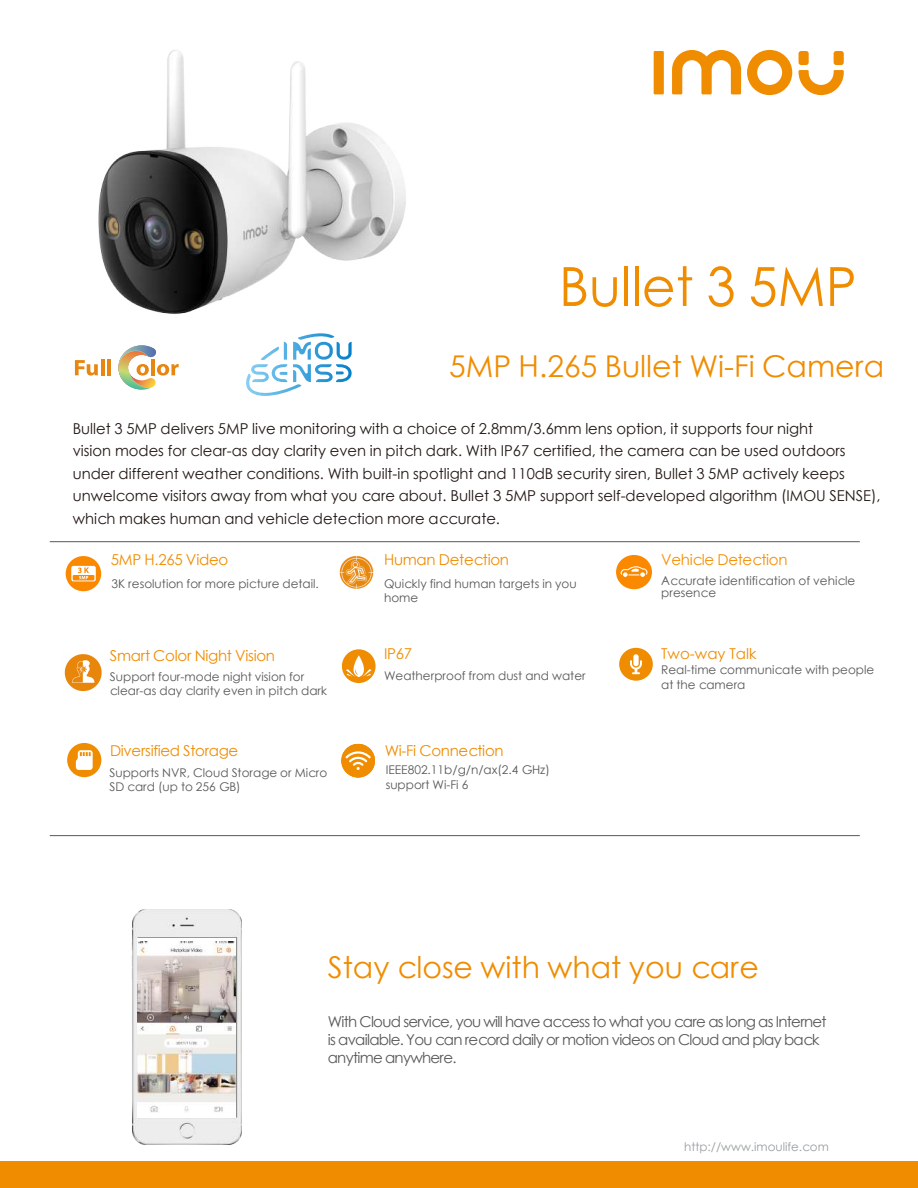
<style>
.page{position:relative;width:918px;height:1188px;background:#fff}
.page>*{position:absolute;margin:0;border:0;box-sizing:border-box;transform-origin:0 0}
.t1{font:54px "ST Xihei";color:#f08c00}
.t2{font:30px "ST Xihei";color:#f08c00}
.t3{font:15px/22.5px "ST Xihei";color:#231815}
.t4{font:15px/18px "ST Xihei";letter-spacing:-.05em;color:#595757}
.t5{font:15px "ST Xihei";letter-spacing:-.02em;color:#f08c00}
.t6{font:15px "ST Xihei";letter-spacing:-.02em;color:#f58f00}
.t7{font:15px "ST Xihei";color:#f08c00}
.t8{font:12px/14.4px "ST Xihei";color:#595757}
.t9{font:11.85px "ST Xihei";color:#999da0}
</style>
<div class="page">
<hr style="left:50px;top:835px;width:810px;height:1px;background:#595757">
<img style="left:132px;top:909px;width:110px;height:236px">
<svg style="left:137px;top:937px;width:100px;height:181px"></svg>
<img style="left:138px;top:941px;width:98px;height:172px">
<hr style="left:138px;top:938px;width:98px;height:3px;background:#fff">
<hr style="left:138px;top:1113px;width:98px;height:4px;background:#fff">
<div style="left:0;top:1161px;width:918px;height:27px;background:#f08c00"></div>
<svg style="left:341px;top:744px;width:34px;height:34px"></svg>
<div style="left:342px;top:649px;width:34px;height:34px;background:#f08c00;border-radius:50%"></div>
<svg style="left:346px;top:655px;width:26px;height:22px"></svg>
<div style="left:654px;top:51px;width:10px;height:43px;background:#f08c00"></div>
<svg style="left:747px;top:50px;width:45px;height:45px"></svg>
<div style="left:799px;top:51px;width:10px;height:14px;background:#f08c00;border-radius:3px"></div>
<div style="left:834px;top:51px;width:10px;height:14px;background:#f08c00;border-radius:3px"></div>
<svg style="left:799px;top:70px;width:45px;height:26px"></svg>
<svg style="left:672px;top:50px;width:69px;height:44px"></svg>
<div style="left:67px;top:743px;width:34px;height:34px;background:#f08c00;border-radius:50%"></div>
<svg style="left:76px;top:750px;width:17px;height:20px"></svg>
<img style="left:339px;top:555px;width:35px;height:34px">
<img style="left:64px;top:654px;width:38px;height:38px">
<hr style="left:50px;top:541px;width:810px;height:1px;background:#595757">
<div style="left:619px;top:648px;width:34px;height:33px;background:#f08c00;border-radius:50%"></div>
<svg style="left:630px;top:654px;width:12px;height:20px"></svg>
<svg style="left:616px;top:555px;width:36px;height:34px"></svg>
<svg style="left:66px;top:556px;width:35px;height:35px"></svg>
<img style="left:74px;top:50px;width:332px;height:346px">
<h1 class="t1" style="left:559px;top:248px;width:299px">Bullet 3 5MP</h1>
<h2 class="t2" style="left:449px;top:345px;width:437px">5MP H.265 Bullet Wi-Fi Camera</h2>
<p class="t3" style="left:73px;top:417px;width:809px">Bullet 3 5MP delivers 5MP live monitoring with a choice of 2.8mm/3.6mm lens option, it supports four night<br>vision modes for clear-as day clarity even in pitch dark. With IP67 certified, the camera can be used outdoors under different weather conditions. With built-in spotlight and 110dB security siren, Bullet 3 5MP actively keeps unwelcome visitors away from what you care about. Bullet 3 5MP support self-developed algorithm (IMOU SENSE), which makes human and vehicle detection more accurate.</p>
<p class="t5" style="left:111px;top:549px;width:119px">5MP H.265 Video</p>
<p class="t8" style="left:112px;top:576px;width:209px">3K resolution for more picture detail.</p>
<p class="t5" style="left:384px;top:549px;width:127px">Human Detection</p>
<p class="t8" style="left:384px;top:576px;width:194px">Quickly find human targets in you home</p>
<p class="t6" style="left:661px;top:549px;width:128px">Vehicle Detection</p>
<p class="t8" style="left:661px;top:575px;width:196px;line-height:12px">Accurate identification of vehicle presence</p>
<p class="t5" style="left:110px;top:645px;width:167px">Smart Color Night Vision</p>
<p class="t8" style="left:110px;top:669px;width:219px">Support four-mode night vision for clear-as day clarity even in pitch dark</p>
<p class="t5" style="left:384px;top:643px;width:30px">IP67</p>
<p class="t8" style="left:384px;top:668px;width:203px">Weatherproof from dust and water</p>
<p class="t7" style="left:661px;top:643px;width:97px">Two-way Talk</p>
<p class="t8" style="left:661px;top:662px;width:215px;line-height:15px">Real-time communicate with people at the camera</p>
<p class="t5" style="left:110px;top:740px;width:130px">Diversified Storage</p>
<p class="t5" style="left:385px;top:740px;width:120px">Wi-Fi Connection</p>
<p class="t8" style="left:109px;top:765px;width:220px">Supports NVR, Cloud Storage or Micro<br>SD card (up to 256 GB)</p>
<p class="t8" style="left:386px;top:762px;width:166px">IEEE802.11b/g/n/ax(2.4 GHz) support Wi-Fi 6</p>
<h2 class="t2" style="left:328px;top:946px;width:433px">Stay close with what you care</h2>
<p class="t4" style="left:328px;top:1013px;width:500px">With Cloud service, you will have access to what you care as long as Internet is available. You can record daily or motion videos on Cloud and play back anytime anywhere.</p>
<p class="t9" style="left:684px;top:1139px;width:146px">http://www.imoulife.com</p>
</div>
